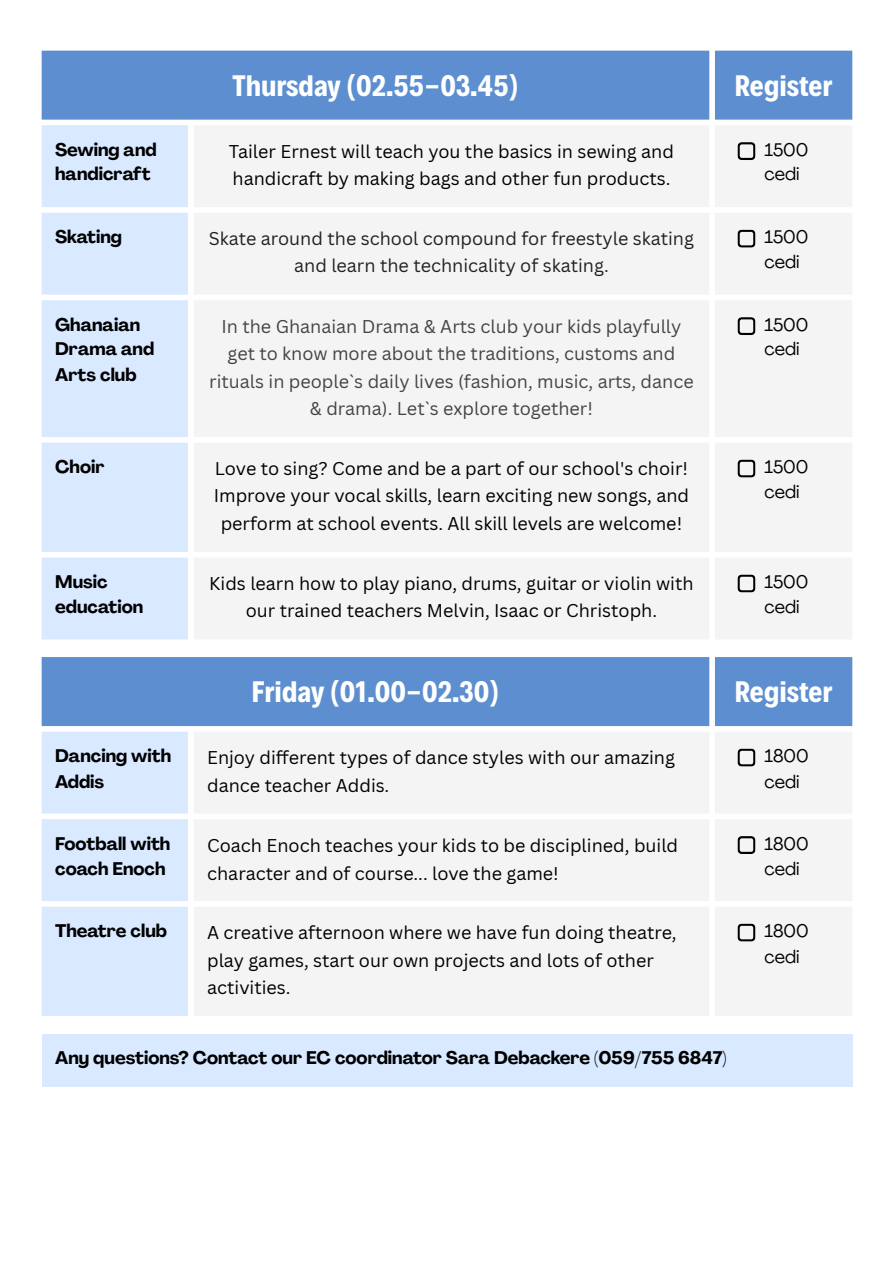
<style>
.page{position:relative;width:894px;height:1263px;background:#fff}
.page>*{position:absolute;margin:0;border:0;box-sizing:border-box;transform-origin:0 0}
.t1{font:700 30px "Decalotype";color:#fff}
.t2{font:18px/27.6px "Canva Sans";color:#000}
.t3{font:700 18px/24.8px "Agrandir";color:#000}
.t4{font:18px/27.3px "Canva Sans";color:#444;text-align:center}
.t5{font:18px/27px "Canva Sans";color:#202124;text-align:center}
.t6{font:18px/24.8px "Agrandir";color:#000}
</style>
<div class="page">
<div style="left:42px;top:51px;width:810px;height:69px;background:#5d8fd0"></div>
<div style="left:42px;top:125px;width:146px;height:514px;background:#d9e9ff"></div>
<div style="left:194px;top:126px;width:658px;height:513px;background:#f4f4f4"></div>
<svg style="left:737px;top:142px;width:18px;height:18px"></svg>
<svg style="left:737px;top:230px;width:18px;height:18px"></svg>
<svg style="left:737px;top:317px;width:18px;height:18px"></svg>
<svg style="left:737px;top:460px;width:18px;height:18px"></svg>
<svg style="left:737px;top:574px;width:18px;height:18px"></svg>
<div style="left:42px;top:657px;width:810px;height:69px;background:#5d8fd0"></div>
<div style="left:42px;top:732px;width:146px;height:284px;background:#d9e9ff"></div>
<div style="left:194px;top:732px;width:658px;height:284px;background:#f4f4f4"></div>
<svg style="left:737px;top:748px;width:18px;height:18px"></svg>
<svg style="left:737px;top:836px;width:18px;height:18px"></svg>
<svg style="left:737px;top:924px;width:18px;height:18px"></svg>
<div style="left:42px;top:1034px;width:810px;height:52px;background:#d9e9ff"></div>
<p class="t1" style="left:232px;top:65px;width:287px">Thursday (02.55-03.45)</p>
<p class="t1" style="left:734px;top:65px;width:99px">Register</p>
<p class="t3" style="left:55px;top:139px;width:103px">Sewing and handicraft</p>
<p class="t2" style="left:229px;top:137px;width:446px;line-height:27px">Tailer Ernest will teach you the basics in sewing and handicraft by making bags and other fun products.</p>
<p class="t6" style="left:764px;top:139px;width:45px">1500 cedi</p>
<p class="t3" style="left:55px;top:226px;width:68px">Skating</p>
<p class="t5" style="left:209px;top:225px;width:486px">Skate around the school compound for freestyle skating and learn the technicality of skating.</p>
<p class="t6" style="left:764px;top:226px;width:45px">1500 cedi</p>
<p class="t3" style="left:55px;top:313px;width:100px;line-height:25.3px">Ghanaian<br>Drama and<br>Arts club</p>
<p class="t4" style="left:209px;top:312px;width:486px">In the Ghanaian Drama &amp; Arts club your kids playfully get to know more about the traditions, customs and rituals in people`s daily lives (fashion, music, arts, dance &amp; drama). Let`s explore together!</p>
<p class="t6" style="left:764px;top:314px;width:45px">1500 cedi</p>
<p class="t3" style="left:55px;top:456px;width:51px">Choir</p>
<p class="t2" style="left:214px;top:454px;width:476px;text-align:center">Love to sing? Come and be a part of our school's choir!<br>Improve your vocal skills, learn exciting new songs, and perform at school events. All skill levels are welcome!</p>
<p class="t6" style="left:764px;top:456px;width:45px">1500 cedi</p>
<p class="t3" style="left:55px;top:571px;width:89px">Music education</p>
<p class="t2" style="left:209px;top:570px;width:485px;line-height:27px;text-align:center">Kids learn how to play piano, drums, guitar or violin with our trained teachers Melvin, Isaac or Christoph.</p>
<p class="t6" style="left:764px;top:571px;width:45px">1500 cedi</p>
<p class="t1" style="left:252px;top:672px;width:249px">Friday (01.00-02.30)</p>
<p class="t1" style="left:734px;top:672px;width:99px">Register</p>
<p class="t3" style="left:55px;top:745px;width:117px;line-height:25.8px">Dancing with<br>Addis</p>
<p class="t2" style="left:207px;top:743px;width:469px;line-height:28.2px">Enjoy different types of dance styles with our amazing dance teacher Addis.</p>
<p class="t6" style="left:764px;top:745px;width:46px;line-height:25.8px">1800 cedi</p>
<p class="t3" style="left:55px;top:832px;width:117px;line-height:25.8px">Football with coach Enoch</p>
<p class="t2" style="left:207px;top:831px;width:472px;line-height:28.2px">Coach Enoch teaches your kids to be disciplined, build character and of course... love the game!</p>
<p class="t6" style="left:764px;top:832px;width:46px;line-height:25.8px">1800 cedi</p>
<p class="t3" style="left:55px;top:920px;width:113px">Theatre club</p>
<p class="t2" style="left:207px;top:918px;width:470px">A creative afternoon where we have fun doing theatre, play games, start our own projects and lots of other activities.</p>
<p class="t6" style="left:764px;top:920px;width:46px;line-height:25.8px">1800 cedi</p>
<p class="t3" style="left:55px;top:1047px;width:672px">Any questions? Contact our EC coordinator Sara Debackere (059/755 6847)</p>
</div>
